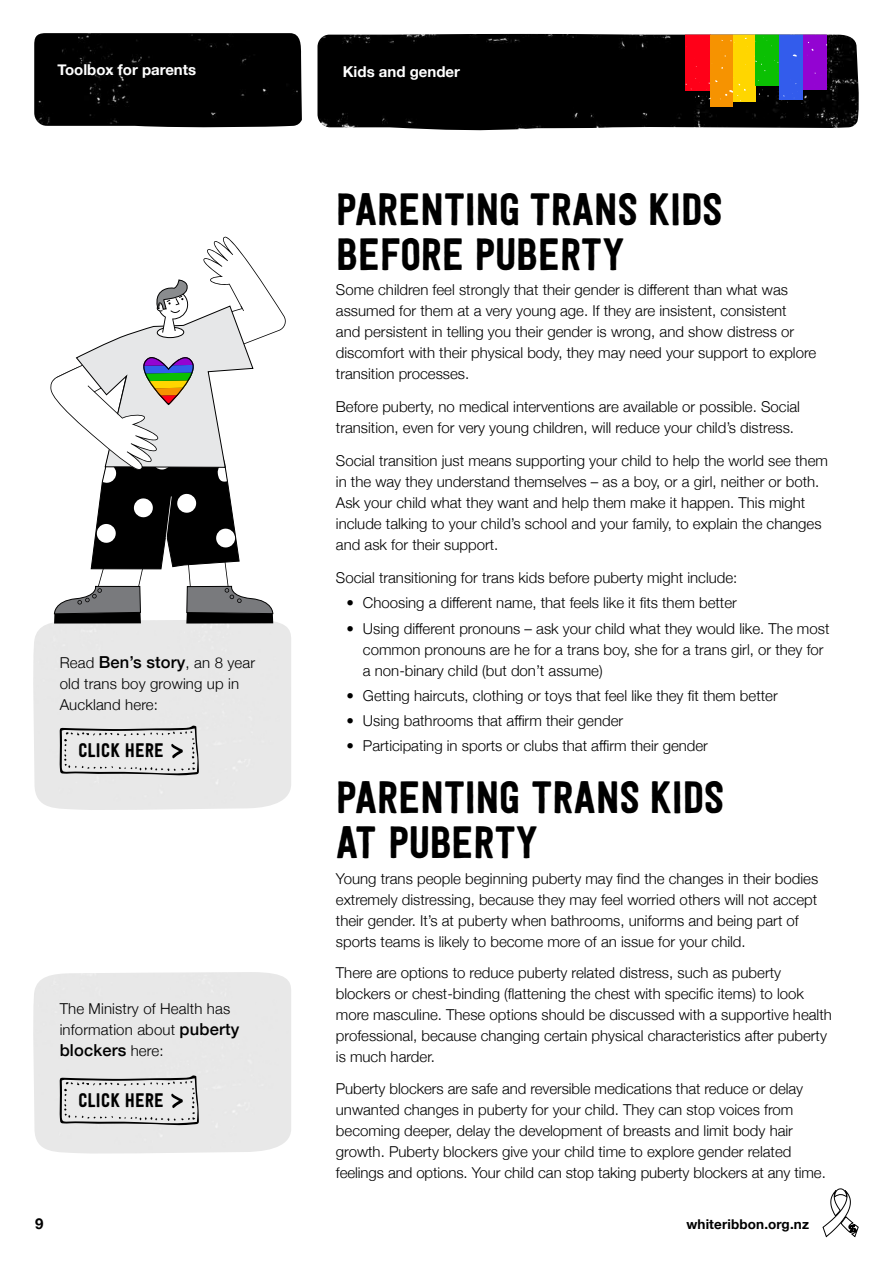
<style>
.page{position:relative;width:893px;height:1263px;background:#fff}
.page>*{position:absolute;margin:0;border:0;box-sizing:border-box;transform-origin:0 0}
.t1{font:45px/45px "Festivo LC Basic";letter-spacing:-.01em;color:#000}
.t2{font:19.5px "Festivo LC Basic";color:#000}
.t3{font:500 16.5px "Helvetica Neue";letter-spacing:.01em;color:#000}
.t4{font:300 15px/21px "Helvetica Neue";color:#000}
.t5{font:700 15px "Helvetica Neue";color:#fff}
.t6{font:700 15px "Helvetica Neue";color:#000}
.t7{font:700 13.5px "Helvetica Neue";letter-spacing:.01em;color:#000}
.s1{font-weight:500;font-size:16.5px}
.s2{font-weight:300;font-size:15px}
</style>
<div class="page">
<img style="left:317px;top:34px;width:542px;height:97px">
<div style="left:685px;top:34px;width:25px;height:56px;background:#ff0018"></div>
<div style="left:710px;top:34px;width:23px;height:73px;background:#f69301"></div>
<div style="left:733px;top:34px;width:22px;height:68px;background:#ffd600"></div>
<div style="left:755px;top:34px;width:24px;height:52px;background:#0bc003"></div>
<div style="left:779px;top:34px;width:24px;height:66px;background:#335cec"></div>
<div style="left:803px;top:34px;width:24px;height:56px;background:#9304d2"></div>
<svg style="left:759px;top:90px;width:10px;height:7px"></svg>
<svg style="left:783px;top:93px;width:19px;height:11px"></svg>
<svg style="left:686px;top:78px;width:14px;height:24px"></svg>
<svg style="left:706px;top:80px;width:40px;height:21px"></svg>
<div style="left:34px;top:33px;width:268px;height:95px;background:#000"></div>
<div style="left:33px;top:623px;width:258px;height:187px;background:#e8e8e8"></div>
<svg style="left:60px;top:725px;width:139px;height:50px;background:#ccc"></svg>
<svg style="left:50px;top:236px;width:236px;height:387px"></svg>
<svg style="left:60px;top:1075px;width:139px;height:50px;background:#ccc"></svg>
<svg style="left:823px;top:1188px;width:35px;height:50px"></svg>
<p class="t5" style="left:58px;top:57px;width:140px">Toolbox for parents</p>
<p class="t5" style="left:343px;top:60px;width:119px">Kids and gender</p>
<p class="t4" style="left:60px;top:651px;width:197px">Read <span class="s1">Ben’s story</span>, an 8 year old trans boy growing up in<br>Auckland here:</p>
<h2 class="t2" style="left:78px;top:739px;width:87px">CLICK HERE</h2>
<p class="t4" style="left:60px;top:997px;width:181px">The Ministry of Health has information about <span class="s1">puberty</span></p>
<p class="t3" style="left:60px;top:1037px;width:105px">blockers <span class="s2">here:</span></p>
<h2 class="t2" style="left:78px;top:1088px;width:87px">CLICK HERE</h2>
<h1 class="t1" style="left:336px;top:186px;width:388px">PARENTING TRANS KIDS<br>BEFORE PUBERTY</h1>
<p class="t4" style="left:336px;top:278px;width:482px">Some children feel strongly that their gender is different than what was assumed for them at a very young age. If they are insistent, consistent<br>and persistent in telling you their gender is wrong, and show distress or discomfort with their physical body, they may need your support to explore transition processes.</p>
<p class="t4" style="left:336px;top:395px;width:466px">Before puberty, no medical interventions are available or possible. Social transition, even for very young children, will reduce your child’s distress.</p>
<p class="t4" style="left:336px;top:449px;width:494px">Social transition just means supporting your child to help the world see them in the way they understand themselves – as a boy, or a girl, neither or both.<br>Ask your child what they want and help them make it happen. This might include talking to your child’s school and your family, to explain the changes and ask for their support.</p>
<p class="t4" style="left:336px;top:566px;width:403px">Social transitioning for trans kids before puberty might include:</p>
<p class="t4" style="left:346px;top:591px;width:392px">• Choosing a different name, that feels like it fits them better</p>
<p class="t4" style="left:363px;top:617px;width:468px;text-indent:-16px">• Using different pronouns – ask your child what they would like. The most common pronouns are he for a trans boy, she for a trans girl, or they for a non-binary child (but don’t assume)</p>
<p class="t4" style="left:346px;top:684px;width:433px">• Getting haircuts, clothing or toys that feel like they fit them better</p>
<p class="t4" style="left:346px;top:709px;width:278px">• Using bathrooms that affirm their gender</p>
<p class="t4" style="left:346px;top:734px;width:363px">• Participating in sports or clubs that affirm their gender</p>
<h1 class="t1" style="left:336px;top:774px;width:390px">PARENTING TRANS KIDS<br>AT PUBERTY</h1>
<p class="t4" style="left:336px;top:867px;width:484px">Young trans people beginning puberty may find the changes in their bodies extremely distressing, because they may feel worried others will not accept their gender. It’s at puberty when bathrooms, uniforms and being part of sports teams is likely to become more of an issue for your child.</p>
<p class="t4" style="left:336px;top:961px;width:497px">There are options to reduce puberty related distress, such as puberty blockers or chest-binding (flattening the chest with specific items) to look more masculine. These options should be discussed with a supportive health professional, because changing certain physical characteristics after puberty is much harder.</p>
<p class="t4" style="left:336px;top:1077px;width:491px">Puberty blockers are safe and reversible medications that reduce or delay unwanted changes in puberty for your child. They can stop voices from becoming deeper, delay the development of breasts and limit body hair growth. Puberty blockers give your child time to explore gender related feelings and options. Your child can stop taking puberty blockers at any time.</p>
<p class="t6" style="left:35px;top:1212px;width:10px">9</p>
<p class="t7" style="left:686px;top:1214px;width:124px">whiteribbon.org.nz</p>
</div>
